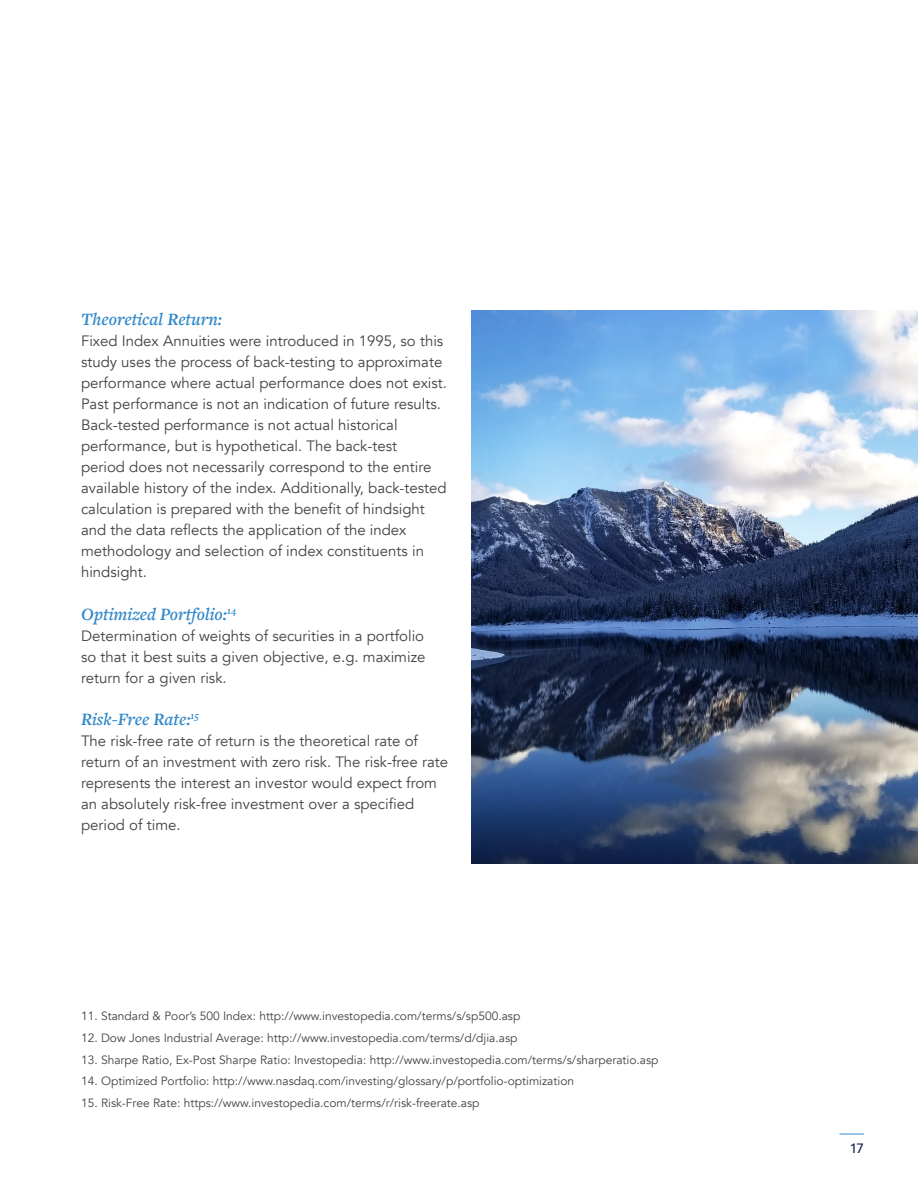
<style>
.page{position:relative;width:918px;height:1188px;background:#fff}
.page>*{position:absolute;margin:0;border:0;box-sizing:border-box;transform-origin:0 0}
.Blue_Call_Out{font:italic 600 18px "Freight Text Pro";color:#3088c8}
.Blue_Call_Out-2{font:15px/21px "Avenir";color:#414243}
.t1{font:500 13.5px "Avenir";color:#1a1d4d}
.Source_Copy{font:12px "Avenir";color:#414243}
</style>
<div class="page">
<svg style="left:839px;top:1134px;width:25px;height:1px"></svg>
<img style="left:472px;top:310px;width:446px;height:553px">
<p class="Blue_Call_Out" style="left:81px;top:307px;width:143px">Theoretical Return:</p>
<p class="Blue_Call_Out-2" style="left:81px;top:330px;width:368px">Fixed Index Annuities were introduced in 1995, so this study uses the process of back-testing to approximate performance where actual performance does not exist.<br>Past performance is not an indication of future results.<br>Back-tested performance is not actual historical performance, but is hypothetical. The back-test<br>period does not necessarily correspond to the entire available history of the index. Additionally, back-tested calculation is prepared with the benefit of hindsight and the data reflects the application of the index methodology and selection of index constituents in hindsight.</p>
<p class="Blue_Call_Out" style="left:81px;top:602px;width:157px">Optimized Portfolio:<sup>14</sup></p>
<p class="Blue_Call_Out-2" style="left:81px;top:625px;width:346px;text-align:justify">Determination of weights of securities in a portfolio so that it best suits a given objective, e.g. maximize return for a given risk.</p>
<p class="Blue_Call_Out" style="left:81px;top:708px;width:120px">Risk-Free Rate:<sup>15</sup></p>
<p class="Blue_Call_Out-2" style="left:81px;top:731px;width:369px">The risk-free rate of return is the theoretical rate of return of an investment with zero risk. The risk-free rate represents the interest an investor would expect from an absolutely risk-free investment over a specified period of time.</p>
<p class="Source_Copy" style="left:81px;top:1009px;width:441px">11. Standard &amp; Poor’s 500 Index: http://www.investopedia.com/terms/s/sp500.asp</p>
<p class="Source_Copy" style="left:81px;top:1030px;width:438px">12. Dow Jones Industrial Average: http://www.investopedia.com/terms/d/djia.asp</p>
<p class="Source_Copy" style="left:81px;top:1052px;width:579px">13. Sharpe Ratio, Ex-Post Sharpe Ratio: Investopedia: http://www.investopedia.com/terms/s/sharperatio.asp</p>
<p class="Source_Copy" style="left:81px;top:1074px;width:495px">14. Optimized Portfolio: http://www.nasdaq.com/investing/glossary/p/portfolio-optimization</p>
<p class="Source_Copy" style="left:81px;top:1096px;width:400px">15. Risk-Free Rate: https://www.investopedia.com/terms/r/risk-freerate.asp</p>
<p class="t1" style="left:850px;top:1137px;width:16px">17</p>
</div>
